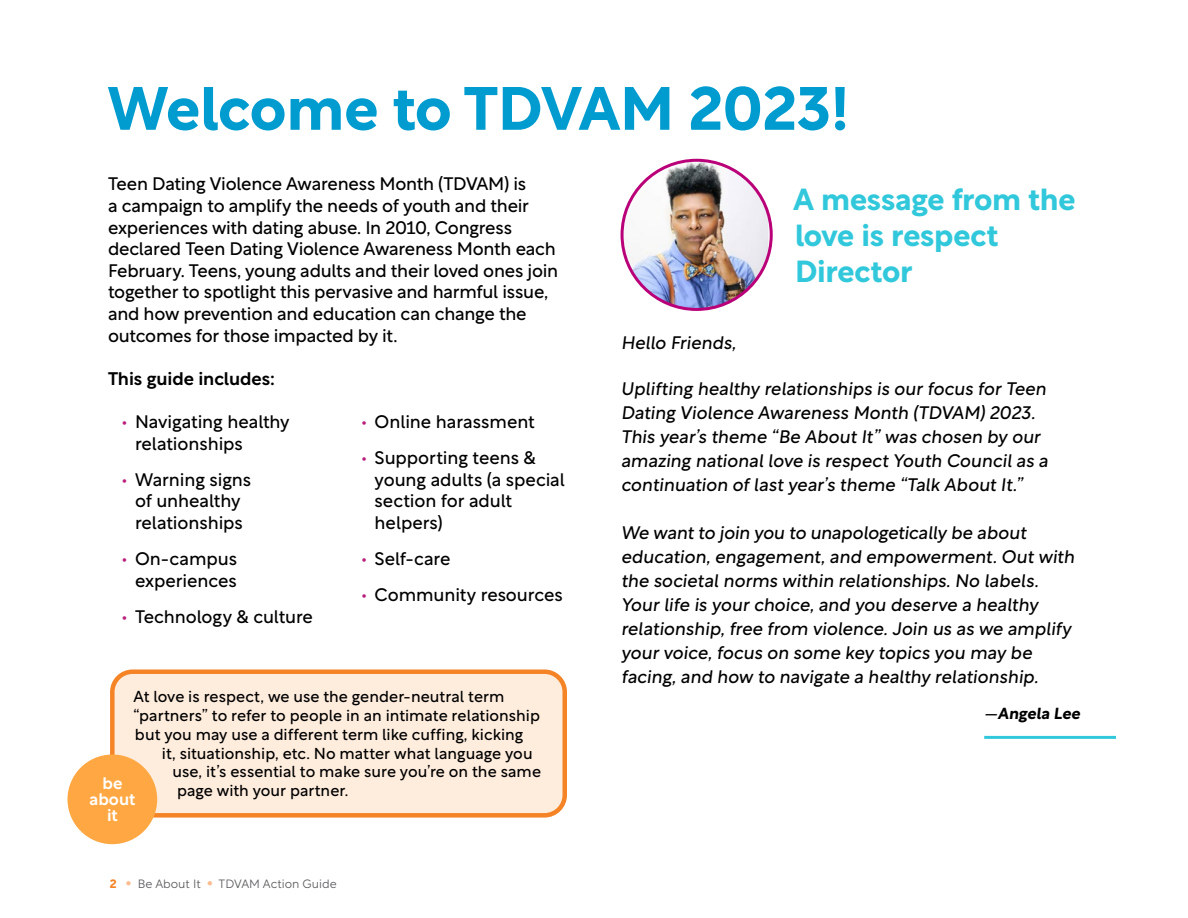
<style>
.page{position:relative;width:1188px;height:918px;background:#fff}
.page>*{position:absolute;margin:0;border:0;box-sizing:border-box;transform-origin:0 0}
.t1{font:700 60px "Rotunda";color:#009cd0}
.t2{font:700 30px/36px "Rotunda";letter-spacing:-.005em;color:#32c8db}
.t3{font:18px/21.6px "Rotunda";letter-spacing:-.01em;color:#000}
.t4{font:500 18px "Rotunda";letter-spacing:-.005em;color:#000}
.t5{font:500 16.5px/16.4px "Rotunda";color:#fff;text-align:center}
.t6{font:15.75px/18.9px "Rotunda";color:#000}
.t7{font:700 15.75px "Rotunda";color:#000}
.t8{font:300 12px "Rotunda";color:#58595b}
.s1{font-size:16.5px;color:#ba1e7c}
.s2{font-weight:700;color:#f58426}
.s3{color:#fbbd8f}
.s4{font-weight:400}
</style>
<div class="page">
<hr style="left:984px;top:736px;width:132px;height:3px;background:#32c8db">
<img style="left:622px;top:161px;width:146px;height:148px">
<div style="left:621px;top:159px;width:152px;height:152px;border:3px solid #ba0079;border-radius:50%"></div>
<div style="left:112px;top:672px;width:453px;height:143px;background:#feecdd;border-radius:20px"></div>
<div style="left:110px;top:669px;width:457px;height:149px;border:4px solid #f58426;border-radius:20px"></div>
<div style="left:68px;top:754px;width:89px;height:90px;background:#ffa843;border-radius:50%"></div>
<h1 class="t1" style="left:108px;top:59px;width:743px">Welcome to TDVAM 2023!</h1>
<p class="t3" style="left:108px;top:171px;width:452px">Teen Dating Violence Awareness Month (TDVAM) is<br>a campaign to amplify the needs of youth and their experiences with dating abuse. In 2010, Congress declared Teen Dating Violence Awareness Month each February. Teens, young adults and their loved ones join together to spotlight this pervasive and harmful issue, and how prevention and education can change the outcomes for those impacted by it.</p>
<p class="t4" style="left:108px;top:364px;width:168px">This guide includes:</p>
<p class="t3" style="left:135px;top:409px;width:156px;text-indent:-14px"><span class="s1">•</span> Navigating healthy relationships</p>
<p class="t3" style="left:122px;top:467px;width:131px;text-align:center"><span class="s1">•</span> Warning signs of unhealthy relationships</p>
<p class="t3" style="left:122px;top:546px;width:117px;text-align:right"><span class="s1">•</span> On-campus experiences</p>
<p class="t3" style="left:122px;top:604px;width:193px"><span class="s1">•</span> Technology &amp; culture</p>
<p class="t3" style="left:361px;top:409px;width:175px"><span class="s1">•</span> Online harassment</p>
<p class="t3" style="left:375px;top:445px;width:192px;text-indent:-14px"><span class="s1">•</span> Supporting teens &amp; young adults (a special section for adult helpers)</p>
<p class="t3" style="left:361px;top:546px;width:91px"><span class="s1">•</span> Self-care</p>
<p class="t3" style="left:361px;top:582px;width:203px"><span class="s1">•</span> Community resources</p>
<p class="t6" style="left:134px;top:685px;width:408px">At love is respect, we use the gender-neutral term “partners” to refer to people in an intimate relationship but you may use a different term like cuffing, kicking</p>
<p class="t6" style="left:172px;top:742px;width:370px;text-indent:-11px">it, situationship, etc. No matter what language you use, it’s essential to make sure you’re on the same page with your partner.</p>
<p class="t5" style="left:90px;top:773px;width:47px">be about it</p>
<p class="t8" style="left:110px;top:874px;width:228px"><span class="s2">2</span> <span class="s3">●</span> Be About It <span class="s3">●</span> TDVAM Action Guide</p>
<h2 class="t2" style="left:794px;top:179px;width:284px">A message from the love is respect<br>Director</h2>
<p class="t3" style="left:621px;top:330px;width:120px">Hello Friends,</p>
<p class="t3" style="left:621px;top:374px;width:432px;line-height:24px">Uplifting healthy relationships is our focus for Teen Dating Violence Awareness Month (TDVAM) 2023.<br>This year’s theme “Be About It” was chosen by our amazing national love is respect Youth Council as a continuation of last year’s theme “Talk About It.”</p>
<p class="t3" style="left:621px;top:518px;width:458px;line-height:24px">We want to join you to unapologetically be about education, engagement, and empowerment. Out with the societal norms within relationships. No labels.<br>Your life is your choice, and you deserve a healthy relationship, free from violence. Join us as we amplify your voice, focus on some key topics you may be facing, and how to navigate a healthy relationship.</p>
<p class="t7" style="left:984px;top:700px;width:100px"><span class="s4">—</span>Angela Lee</p>
</div>
